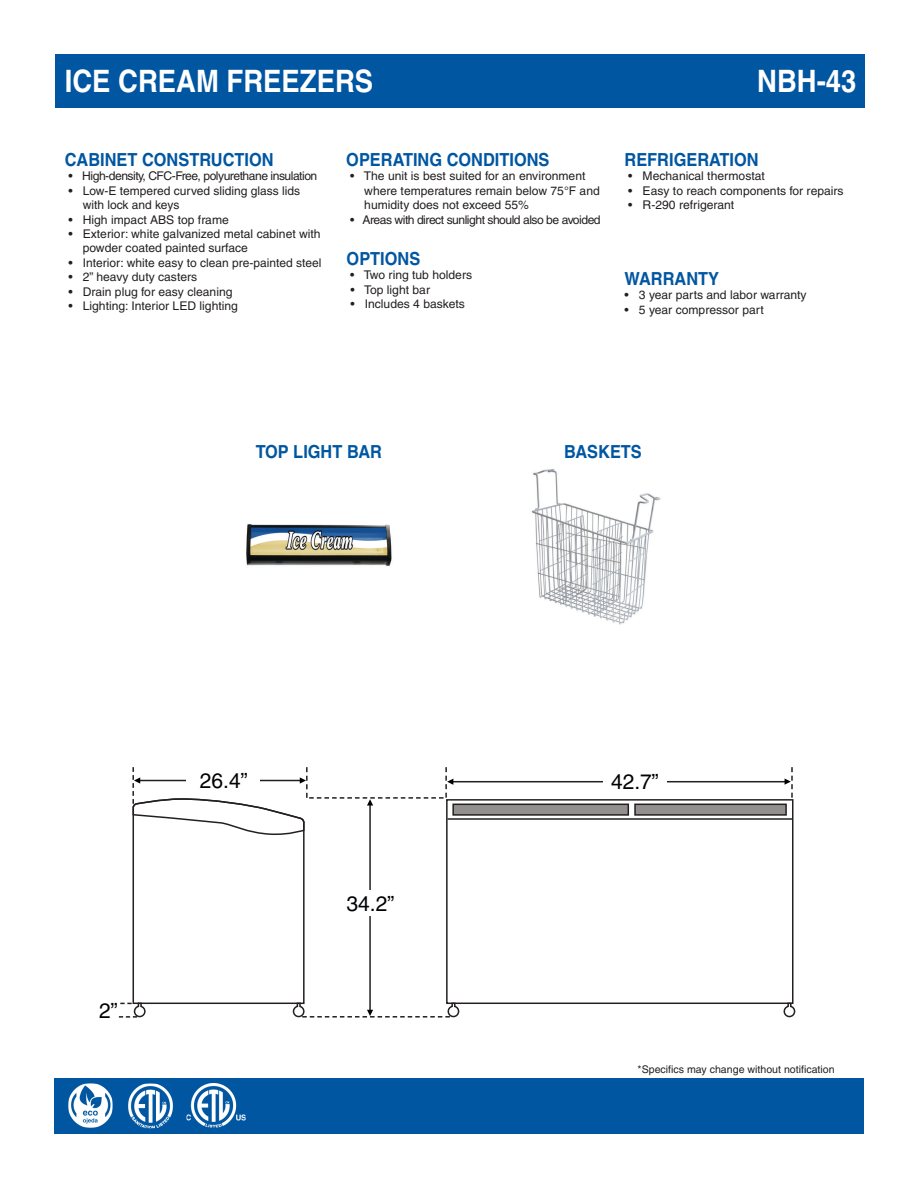
<style>
.page{position:relative;width:918px;height:1188px;background:#fff}
.page>*{position:absolute;margin:0;border:0;box-sizing:border-box;transform-origin:0 0}
.t1{font:700 30.9px "Helvetica";color:#fff;scale:.89 1}
.t2{font:21px "Helvetica";color:#010203}
.t3{font:700 18px "Helvetica";color:#0056a1;scale:.91 1}
.t4{font:700 18px "Helvetica";color:#0057a1;scale:.91 1}
.t5{font:12px/14.4px "Helvetica";color:#231f20}
.t6{font:12px "Helvetica";letter-spacing:-.04em;color:#231f20}
.t7{font:10.5px "Helvetica";color:#231f20}
</style>
<div class="page">
<div style="left:56px;top:54px;width:810px;height:53px;background:#0056a1"></div>
<div style="left:54px;top:1078px;width:810px;height:56px;background:#0056a1"></div>
<img style="left:128px;top:1084px;width:45px;height:44px">
<img style="left:68px;top:1083px;width:45px;height:45px">
<img style="left:187px;top:1083px;width:59px;height:45px">
<svg style="left:119px;top:767px;width:677px;height:251px"></svg>
<img style="left:246px;top:524px;width:146px;height:42px">
<img style="left:531px;top:469px;width:130px;height:156px">
<p class="t1" style="left:65px;top:62px;width:348px">ICE CREAM FREEZERS</p>
<p class="t1" style="left:757px;top:62px;width:113px">NBH-43</p>
<p class="t3" style="left:65px;top:149px;width:231px">CABINET CONSTRUCTION</p>
<p class="t6" style="left:68px;top:169px;width:250px">• High-density, CFC-Free, polyurethane insulation</p>
<p class="t5" style="left:83px;top:183px;width:219px;text-indent:-14px">• Low-E tempered curved sliding glass lids with lock and keys</p>
<p class="t5" style="left:68px;top:212px;width:162px">• High impact ABS top frame</p>
<p class="t5" style="left:83px;top:227px;width:240px;text-indent:-14px">• Exterior: white galvanized metal cabinet with powder coated painted surface</p>
<p class="t5" style="left:68px;top:255px;width:255px">• Interior: white easy to clean pre-painted steel</p>
<p class="t5" style="left:68px;top:270px;width:130px">• 2” heavy duty casters</p>
<p class="t5" style="left:68px;top:284px;width:166px">• Drain plug for easy cleaning</p>
<p class="t5" style="left:68px;top:299px;width:171px">• Lighting: Interior LED lighting</p>
<p class="t3" style="left:346px;top:149px;width:225px">OPERATING CONDITIONS</p>
<p class="t5" style="left:364px;top:169px;width:237px;text-indent:-14px">• The unit is best suited for an environment where temperatures remain below 75°F and humidity does not exceed 55%</p>
<p class="t6" style="left:350px;top:212px;width:252px">• Areas with direct sunlight should also be avoided</p>
<p class="t3" style="left:347px;top:247px;width:83px">OPTIONS</p>
<p class="t5" style="left:350px;top:268px;width:124px">• Two ring tub holders</p>
<p class="t5" style="left:350px;top:282px;width:81px">• Top light bar</p>
<p class="t5" style="left:350px;top:297px;width:116px">• Includes 4 baskets</p>
<p class="t3" style="left:625px;top:149px;width:149px">REFRIGERATION</p>
<p class="t5" style="left:628px;top:169px;width:138px">• Mechanical thermostat</p>
<p class="t5" style="left:628px;top:183px;width:217px">• Easy to reach components for repairs</p>
<p class="t5" style="left:628px;top:198px;width:108px">• R-290 refrigerant</p>
<p class="t3" style="left:625px;top:268px;width:105px">WARRANTY</p>
<p class="t5" style="left:625px;top:288px;width:184px">• 3 year parts and labor warranty</p>
<p class="t5" style="left:625px;top:302px;width:141px">• 5 year compressor part</p>
<p class="t4" style="left:256px;top:441px;width:140px">TOP LIGHT BAR</p>
<p class="t4" style="left:564px;top:441px;width:87px">BASKETS</p>
<p class="t2" style="left:200px;top:769px;width:49px">26.4”</p>
<p class="t2" style="left:99px;top:998px;width:20px">2”</p>
<p class="t2" style="left:347px;top:891px;width:49px">34.2”</p>
<p class="t2" style="left:611px;top:770px;width:49px">42.7”</p>
<p class="t7" style="left:638px;top:1063px;width:199px">*Specifics may change without notification</p>
</div>
